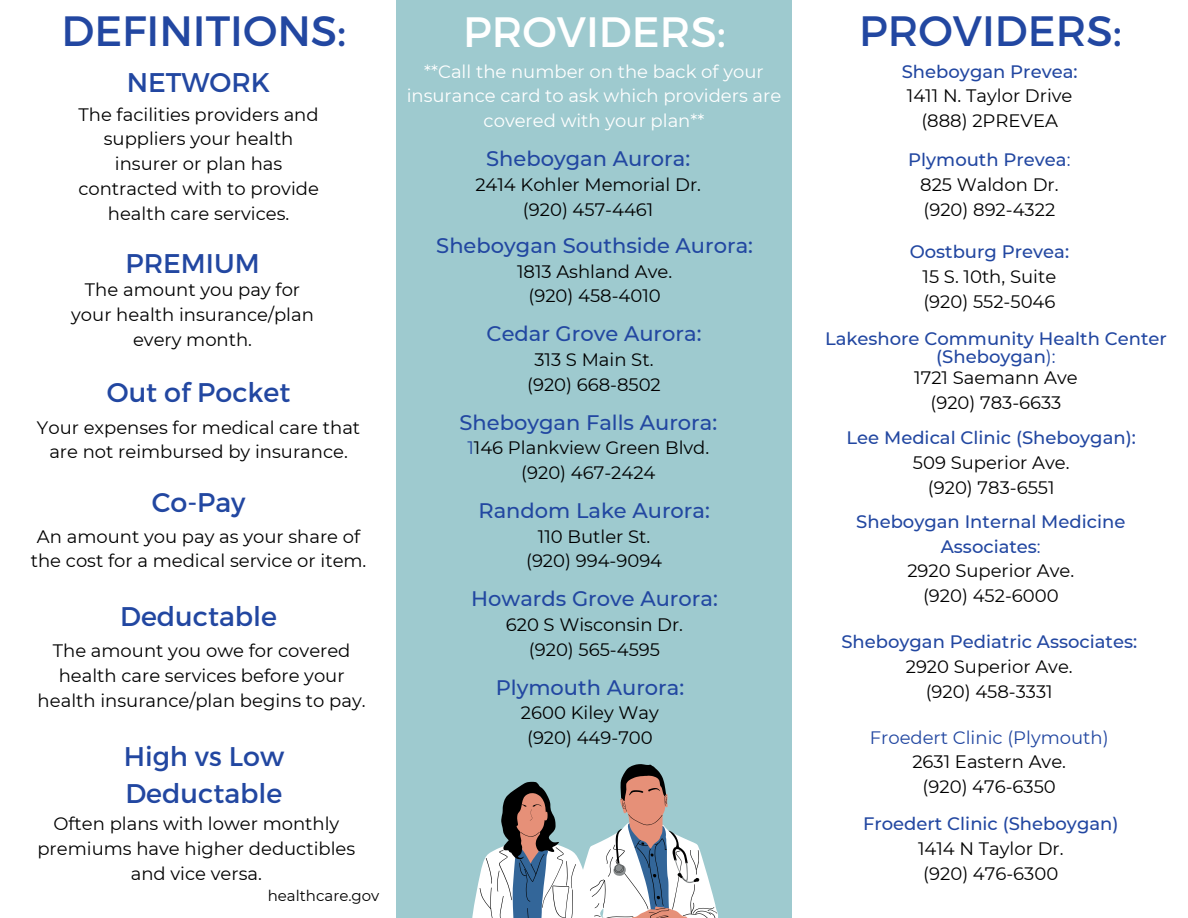
<style>
.page{position:relative;width:1188px;height:918px;background:#fff}
.page>*{position:absolute;margin:0;border:0;box-sizing:border-box;transform-origin:0 0}
.t1{font:42.45px "Montserrat";color:#2247a1}
.t2{font:42.45px "Montserrat";color:#fff}
.t3{font:27px/37.2px "Montserrat";color:#2247a1}
.t4{font:500 21px "Montserrat";color:#2247a1}
.t5{font:18px/24.8px "Montserrat";color:#000;text-align:center}
.t6{font:500 18px/18px "Montserrat";color:#2247a1;text-align:center}
.t7{font:18px/24.8px "Montserrat";color:#fff;text-align:center}
.t8{font:18px "Montserrat";color:#2247a1}
.t9{font:15px "Montserrat";color:#000}
.s1{color:#2247a1}
.s2{font-weight:400}
</style>
<div class="page">
<div style="left:396px;top:0;width:396px;height:918px;background:#9ecacf"></div>
<svg style="left:472px;top:764px;width:246px;height:154px"></svg>
<p class="t1" style="left:62px;top:4px;width:286px">DEFINITIONS:</p>
<p class="t2" style="left:463px;top:4px;width:264px">PROVIDERS:</p>
<p class="t3" style="left:127px;top:62px;width:145px">NETWORK</p>
<p class="t5" style="left:78px;top:102px;width:242px">The facilities providers and suppliers your health insurer or plan has contracted with to provide health care services.</p>
<p class="t3" style="left:126px;top:244px;width:136px">PREMIUM</p>
<p class="t5" style="left:71px;top:277px;width:244px">The amount you pay for your health insurance/plan every month.</p>
<p class="t3" style="left:107px;top:372px;width:185px">Out of Pocket</p>
<p class="t5" style="left:37px;top:415px;width:325px">Your expenses for medical care that are not reimbursed by insurance.</p>
<p class="t3" style="left:152px;top:483px;width:95px">Co-Pay</p>
<p class="t5" style="left:31px;top:524px;width:337px">An amount you pay as your share of the cost for a medical service or item.</p>
<p class="t3" style="left:120px;top:597px;width:158px">Deductable</p>
<p class="t5" style="left:38px;top:638px;width:329px">The amount you owe for covered health care services before your health insurance/plan begins to pay.</p>
<p class="t3" style="left:124px;top:736px;width:162px">High vs Low<br>Deductable</p>
<p class="t5" style="left:37px;top:812px;width:319px">Often plans with lower monthly premiums have higher deductibles and vice versa.</p>
<p class="t9" style="left:268px;top:887px;width:113px">healthcare.gov</p>
<p class="t7" style="left:407px;top:59px;width:376px">**Call the number on the back of your insurance card to ask which providers are covered with your plan**</p>
<p class="t4" style="left:486px;top:146px;width:205px">Sheboygan Aurora:</p>
<p class="t5" style="left:475px;top:172px;width:227px">2414 Kohler Memorial Dr.</p>
<p class="t5" style="left:523px;top:197px;width:132px">(920) 457-4461</p>
<p class="t4" style="left:436px;top:233px;width:318px">Sheboygan Southside Aurora:</p>
<p class="t5" style="left:517px;top:259px;width:157px">1813 Ashland Ave.</p>
<p class="t5" style="left:528px;top:284px;width:134px">(920) 458-4010</p>
<p class="t4" style="left:487px;top:321px;width:216px">Cedar Grove Aurora:</p>
<p class="t5" style="left:534px;top:347px;width:121px">313 S Main St.</p>
<p class="t5" style="left:527px;top:372px;width:135px">(920) 668-8502</p>
<p class="t4" style="left:460px;top:409px;width:259px">Sheboygan Falls Aurora:</p>
<p class="t5" style="left:467px;top:435px;width:243px"><span class="s1">1</span>146 Plankview Green Blvd.</p>
<p class="t5" style="left:521px;top:460px;width:136px">(920) 467-2424</p>
<p class="t4" style="left:478px;top:498px;width:233px">Random Lake Aurora:</p>
<p class="t5" style="left:538px;top:524px;width:114px">110 Butler St.</p>
<p class="t5" style="left:526px;top:549px;width:138px">(920) 994-9094</p>
<p class="t4" style="left:471px;top:586px;width:248px">Howards Grove Aurora:</p>
<p class="t5" style="left:506px;top:612px;width:179px">620 S Wisconsin Dr.</p>
<p class="t5" style="left:529px;top:637px;width:133px">(920) 565-4595</p>
<p class="t4" style="left:496px;top:674px;width:190px">Plymouth Aurora:</p>
<p class="t5" style="left:521px;top:701px;width:139px">2600 Kiley Way</p>
<p class="t5" style="left:527px;top:725px;width:127px">(920) 449-700</p>
<p class="t1" style="left:859px;top:4px;width:264px">PROVIDERS:</p>
<p class="t6" style="left:902px;top:62px;width:177px">Sheboygan Prevea:</p>
<p class="t5" style="left:907px;top:84px;width:167px">1411 N. Taylor Drive</p>
<p class="t5" style="left:921px;top:108px;width:138px">(888) 2PREVEA</p>
<p class="t6" style="left:908px;top:151px;width:164px">Plymouth Prevea<span class="s2">:</span></p>
<p class="t5" style="left:920px;top:172px;width:140px">825 Waldon Dr.</p>
<p class="t5" style="left:924px;top:197px;width:133px">(920) 892-4322</p>
<p class="t6" style="left:910px;top:243px;width:161px">Oostburg Prevea:</p>
<p class="t5" style="left:923px;top:264px;width:135px">15 S. 10th, Suite</p>
<p class="t5" style="left:923px;top:289px;width:134px">(920) 552-5046</p>
<p class="t6" style="left:825px;top:330px;width:343px">Lakeshore Community Health Center (Sheboygan<span class="s2">):</span></p>
<p class="t5" style="left:914px;top:366px;width:165px">1721 Saemann Ave</p>
<p class="t5" style="left:930px;top:390px;width:133px">(920) 783-6633</p>
<p class="t6" style="left:847px;top:429px;width:291px">Lee Medical Clinic (Sheboygan):</p>
<p class="t5" style="left:913px;top:450px;width:158px">509 Superior Ave.</p>
<p class="t5" style="left:928px;top:475px;width:128px">(920) 783-6551</p>
<p class="t6" style="left:856px;top:509px;width:271px;line-height:24.8px">Sheboygan Internal Medicine<br>Associates<span class="s2">:</span></p>
<p class="t5" style="left:907px;top:559px;width:168px">2920 Superior Ave.</p>
<p class="t5" style="left:923px;top:583px;width:137px">(920) 452-6000</p>
<p class="t6" style="left:841px;top:633px;width:297px">Sheboygan Pediatric Associates:</p>
<p class="t5" style="left:906px;top:654px;width:168px">2920 Superior Ave.</p>
<p class="t5" style="left:926px;top:679px;width:129px">(920) 458-3331</p>
<p class="t8" style="left:870px;top:726px;width:240px">Froedert Clinic (Plymouth)</p>
<p class="t5" style="left:912px;top:750px;width:155px">2631 Eastern Ave.</p>
<p class="t5" style="left:923px;top:774px;width:135px">(920) 476-6350</p>
<p class="t6" style="left:863px;top:815px;width:257px">Froedert Clinic (Sheboygan)</p>
<p class="t5" style="left:918px;top:836px;width:147px">1414 N Taylor Dr.</p>
<p class="t5" style="left:923px;top:861px;width:136px">(920) 476-6300</p>
</div>
